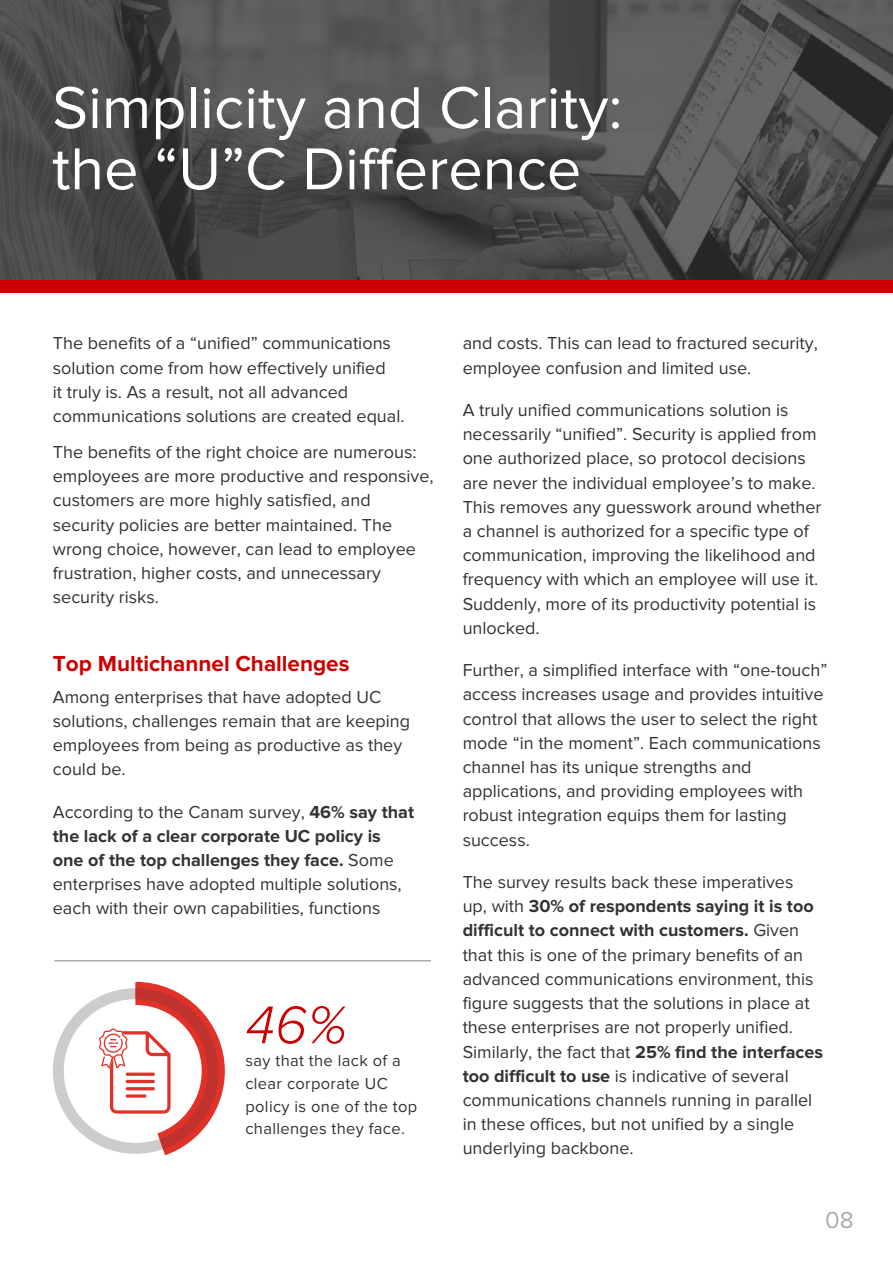
<style>
.page{position:relative;width:893px;height:1263px;background:#fff}
.page>*{position:absolute;margin:0;border:0;box-sizing:border-box;transform-origin:0 0}
.t1{font:61.2px/61.2px "Proxima Nova";color:#fff}
.t2{font:italic 300 55.05px "Proxima Nova";color:#c00}
.t3{font:24px "Proxima Nova";color:#aaacad}
.t4{font:700 22.5px "Proxima Nova";color:#c00}
.t5{font:18px/24.2px "Proxima Nova";color:#333}
.t6{font:16.5px/22.8px "Proxima Nova";letter-spacing:.02em;color:#333}
.s1{font-weight:700}
</style>
<div class="page">
<svg style="left:0;top:0;width:893px;height:280px;background:#4d4d4d"></svg>
<div style="left:0;top:280px;width:893px;height:13px;background:#c00"></div>
<svg style="left:53px;top:982px;width:172px;height:173px"></svg>
<hr style="left:54px;top:960px;width:377px;height:1px;background:#aaacad">
<h1 class="t1" style="left:52px;top:80px;width:571px">Simplicity and Clarity: the “U”C Difference</h1>
<p class="t5" style="left:53px;top:332px;width:353px">The benefits of a “unified” communications solution come from how effectively unified<br>it truly is. As a result, not all advanced communications solutions are created equal.</p>
<p class="t5" style="left:53px;top:441px;width:382px">The benefits of the right choice are numerous: employees are more productive and responsive, customers are more highly satisfied, and security policies are better maintained. The wrong choice, however, can lead to employee frustration, higher costs, and unnecessary security risks.</p>
<p class="t4" style="left:53px;top:653px;width:298px">Top Multichannel Challenges</p>
<p class="t5" style="left:53px;top:685px;width:359px">Among enterprises that have adopted UC solutions, challenges remain that are keeping employees from being as productive as they could be.</p>
<p class="t5" style="left:53px;top:800px;width:363px">According to the Canam survey, <span class="s1">46% say that the lack of a clear corporate UC policy is one of the top challenges they face.</span> Some enterprises have adopted multiple solutions, each with their own capabilities, functions</p>
<h2 class="t2" style="left:245px;top:992px;width:103px">46%</h2>
<p class="t6" style="left:245px;top:1050px;width:173px">say that the lack of a clear corporate UC policy is one of the top challenges they face.</p>
<p class="t5" style="left:463px;top:332px;width:357px">and costs. This can lead to fractured security, employee confusion and limited use.</p>
<p class="t5" style="left:463px;top:398px;width:360px">A truly unified communications solution is necessarily “unified”. Security is applied from one authorized place, so protocol decisions are never the individual employee’s to make.<br>This removes any guesswork around whether a channel is authorized for a specific type of communication, improving the likelihood and frequency with which an employee will use it.<br>Suddenly, more of its productivity potential is unlocked.</p>
<p class="t5" style="left:463px;top:659px;width:366px">Further, a simplified interface with “one-touch” access increases usage and provides intuitive control that allows the user to select the right mode “in the moment”. Each communications channel has its unique strengths and applications, and providing employees with robust integration equips them for lasting success.</p>
<p class="t5" style="left:463px;top:871px;width:362px">The survey results back these imperatives<br>up, with <span class="s1">30% of respondents saying it is too difficult to connect with customers.</span> Given that this is one of the primary benefits of an advanced communications environment, this figure suggests that the solutions in place at these enterprises are not properly unified.<br>Similarly, the fact that <span class="s1">25% find the interfaces too difficult to use</span> is indicative of several communications channels running in parallel in these offices, but not unified by a single underlying backbone.</p>
<h3 class="t3" style="left:825px;top:1209px;width:30px">08</h3>
</div>
